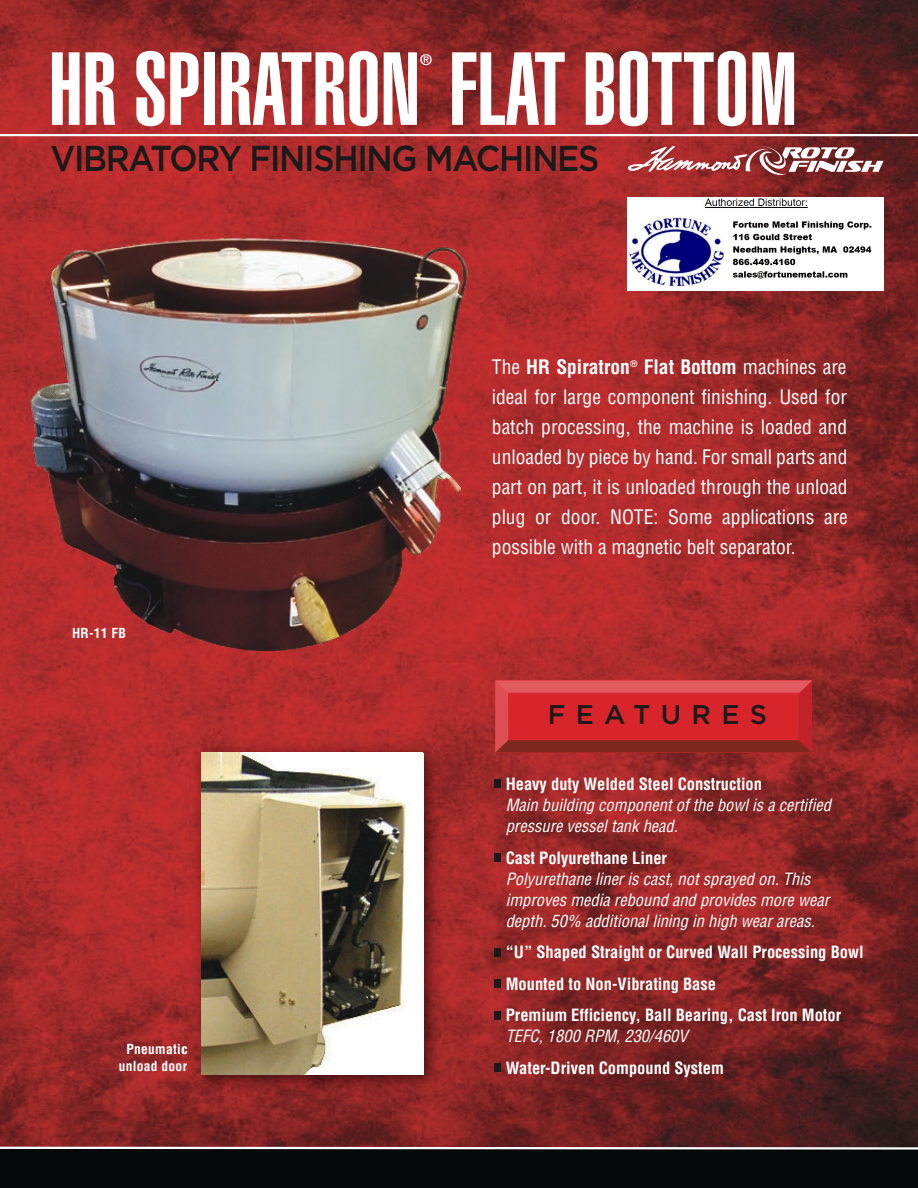
<style>
.page{position:relative;width:918px;height:1188px;background:#fff}
.page>*{position:absolute;margin:0;border:0;box-sizing:border-box;transform-origin:0 0}
.t1{font:900 extra-condensed 101.85px "Helvetica";color:#fff}
.t2{font:500 36px "Gotham";letter-spacing:-.04em;color:#1a1a1a;scale:.92 1}
.t3{font:500 27px "Gotham";letter-spacing:.38em;color:#1a1a1a}
.t4{font:condensed 19.5px/30px "Helvetica";color:#fff;text-align:justify}
.t5{font:italic condensed 16.5px/21px "Helvetica";color:#fff}
.t6{font:700 condensed 16.5px/31.5px "Helvetica";color:#fff}
.t7{font:900 extra-condensed 15px "Helvetica";color:#fff}
.t8{font:700 condensed 13.5px/16.5px "Helvetica";letter-spacing:.02em;color:#fff;text-align:center}
.s1{font-weight:700}
</style>
<div class="page">
<img style="left:0;top:0;width:918px;height:1146px">
<svg style="left:495px;top:680px;width:317px;height:73px;background:#ca2e32"></svg>
<hr style="left:0;top:134px;width:918px;height:2px;background:#fff">
<div style="left:494px;top:780px;width:7px;height:8px;background:#1a1a1a"></div>
<div style="left:494px;top:853px;width:7px;height:9px;background:#1a1a1a"></div>
<div style="left:494px;top:949px;width:7px;height:8px;background:#1a1a1a"></div>
<div style="left:494px;top:980px;width:7px;height:8px;background:#1a1a1a"></div>
<div style="left:494px;top:1011px;width:7px;height:8px;background:#1a1a1a"></div>
<div style="left:494px;top:1063px;width:7px;height:9px;background:#1a1a1a"></div>
<img style="left:183px;top:734px;width:267px;height:367px">
<img style="left:201px;top:753px;width:221px;height:322px">
<img style="left:0;top:208px;width:498px;height:456px">
<svg style="left:0;top:1146px;width:918px;height:42px;background:#141617"></svg>
<svg style="left:628px;top:146px;width:255px;height:29px"></svg>
<img style="left:627px;top:197px;width:257px;height:94px">
<h1 class="t1" style="left:49px;top:31px;width:750px">HR SPIRATRON FLAT BOTTOM</h1>
<p class="t7" style="left:420px;top:51px;width:13px">®</p>
<h2 class="t2" style="left:50px;top:138px;width:598px">VIBRATORY FINISHING MACHINES</h2>
<p class="t8" style="left:72px;top:624px;width:56px">HR-11 FB</p>
<p class="t8" style="left:119px;top:1041px;width:70px">Pneumatic unload door</p>
<p class="t4" style="left:492px;top:352px;width:357px">The <span class="s1">HR Spiratron</span><sup>®</sup> <span class="s1">Flat Bottom</span> machines are ideal for large component finishing. Used for batch processing, the machine is loaded and unloaded by piece by hand. For small parts and part on part, it is unloaded through the unload plug or door. NOTE: Some applications are possible with a magnetic belt separator.</p>
<h3 class="t3" style="left:548px;top:699px;width:221px">FEATURES</h3>
<p class="t6" style="left:506px;top:768px;width:258px">Heavy duty Welded Steel Construction</p>
<p class="t5" style="left:506px;top:795px;width:327px">Main building component of the bowl is a certified pressure vessel tank head.</p>
<p class="t6" style="left:506px;top:842px;width:163px">Cast Polyurethane Liner</p>
<p class="t5" style="left:506px;top:868px;width:325px">Polyurethane liner is cast, not sprayed on. This improves media rebound and provides more wear depth. 50% additional lining in high wear areas.</p>
<p class="t6" style="left:506px;top:936px;width:359px">“U” Shaped Straight or Curved Wall Processing Bowl<br>Mounted to Non-Vibrating Base<br>Premium Efficiency, Ball Bearing, Cast Iron Motor</p>
<p class="t5" style="left:506px;top:1026px;width:183px">TEFC, 1800 RPM, 230/460V</p>
<p class="t6" style="left:506px;top:1052px;width:220px">Water-Driven Compound System</p>
</div>
